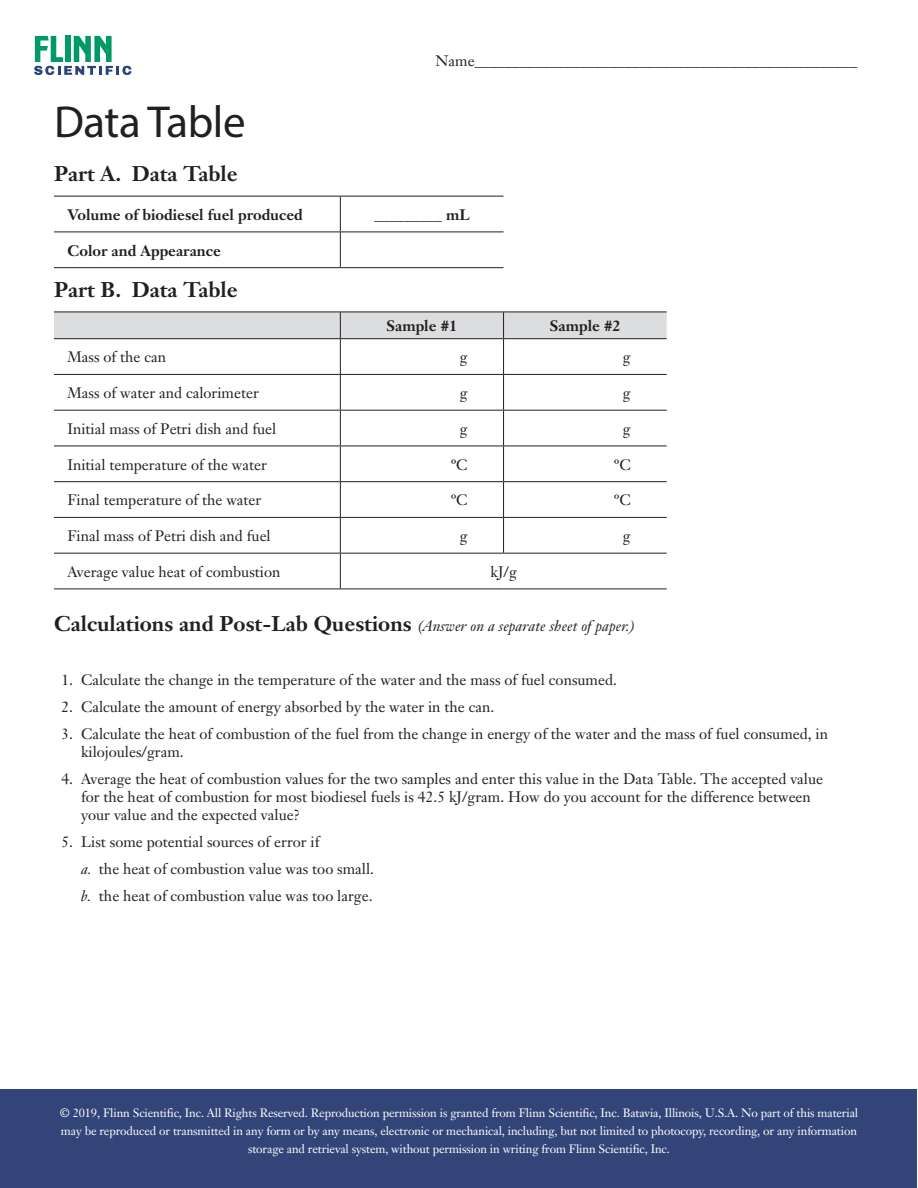
<style>
.page{position:relative;width:918px;height:1188px;background:#fff}
.page>*{position:absolute;margin:0;border:0;box-sizing:border-box;transform-origin:0 0}
.Headline{font:45px "Myriad Pro";letter-spacing:-.01em;color:#231f20}
.Sidehead{font:700 21px "Janson Text";color:#231f20}
.d_body{font:15px/18px "Janson Text";color:#231f20}
.Body{font:15px "Janson Text";color:#231f20}
.d_a_b_c__s{font:15px "Janson Text";color:#231f20}
.Body-2{font:700 15px "Janson Text";color:#231f20}
.t1{font:12px/18px "Janson Text";letter-spacing:-.01em;color:#fff;text-align:center}
.s1{font-weight:400;font-style:italic;font-size:15px}
.s2{font-style:italic}
</style>
<div class="page">
<div style="left:1px;top:1089px;width:916px;height:99px;background:#324478"></div>
<svg style="left:34px;top:36px;width:97px;height:39px"></svg>
<hr style="left:54px;top:196px;width:286px;height:1px;background:#231f20">
<hr style="left:340px;top:196px;width:164px;height:1px;background:#231f20">
<hr style="left:340px;top:196px;width:1px;height:36px;background:#231f20">
<hr style="left:54px;top:232px;width:286px;height:1px;background:#231f20">
<hr style="left:340px;top:232px;width:164px;height:1px;background:#231f20">
<hr style="left:340px;top:232px;width:1px;height:35px;background:#231f20">
<hr style="left:54px;top:267px;width:286px;height:1px;background:#231f20">
<hr style="left:340px;top:267px;width:164px;height:1px;background:#231f20">
<div style="left:54px;top:312px;width:613px;height:26px;background:#dcdddf"></div>
<hr style="left:54px;top:338px;width:286px;height:1px;background:#231f20">
<hr style="left:340px;top:338px;width:164px;height:1px;background:#231f20">
<hr style="left:340px;top:339px;width:1px;height:35px;background:#231f20">
<hr style="left:504px;top:338px;width:163px;height:1px;background:#231f20">
<hr style="left:503px;top:339px;width:1px;height:35px;background:#231f20">
<hr style="left:54px;top:374px;width:286px;height:1px;background:#231f20">
<hr style="left:340px;top:374px;width:164px;height:1px;background:#231f20">
<hr style="left:340px;top:375px;width:1px;height:35px;background:#231f20">
<hr style="left:504px;top:374px;width:163px;height:1px;background:#231f20">
<hr style="left:503px;top:375px;width:1px;height:35px;background:#231f20">
<hr style="left:54px;top:410px;width:286px;height:1px;background:#231f20">
<hr style="left:340px;top:410px;width:164px;height:1px;background:#231f20">
<hr style="left:340px;top:411px;width:1px;height:35px;background:#231f20">
<hr style="left:504px;top:410px;width:163px;height:1px;background:#231f20">
<hr style="left:503px;top:411px;width:1px;height:35px;background:#231f20">
<hr style="left:54px;top:446px;width:286px;height:1px;background:#231f20">
<hr style="left:340px;top:446px;width:164px;height:1px;background:#231f20">
<hr style="left:340px;top:446px;width:1px;height:35px;background:#231f20">
<hr style="left:504px;top:446px;width:163px;height:1px;background:#231f20">
<hr style="left:503px;top:446px;width:1px;height:35px;background:#231f20">
<hr style="left:54px;top:481px;width:286px;height:1px;background:#231f20">
<hr style="left:340px;top:481px;width:164px;height:1px;background:#231f20">
<hr style="left:340px;top:482px;width:1px;height:35px;background:#231f20">
<hr style="left:504px;top:481px;width:163px;height:1px;background:#231f20">
<hr style="left:503px;top:482px;width:1px;height:35px;background:#231f20">
<hr style="left:54px;top:517px;width:286px;height:1px;background:#231f20">
<hr style="left:340px;top:517px;width:164px;height:1px;background:#231f20">
<hr style="left:340px;top:518px;width:1px;height:35px;background:#231f20">
<hr style="left:504px;top:517px;width:163px;height:1px;background:#231f20">
<hr style="left:503px;top:518px;width:1px;height:35px;background:#231f20">
<hr style="left:54px;top:553px;width:286px;height:1px;background:#231f20">
<hr style="left:340px;top:553px;width:164px;height:1px;background:#231f20">
<hr style="left:340px;top:554px;width:1px;height:35px;background:#231f20">
<hr style="left:504px;top:553px;width:163px;height:1px;background:#231f20">
<hr style="left:54px;top:589px;width:286px;height:1px;background:#231f20">
<hr style="left:340px;top:589px;width:164px;height:1px;background:#231f20">
<hr style="left:504px;top:589px;width:163px;height:1px;background:#231f20">
<p class="d_a_b_c__s" style="left:436px;top:51px;width:423px">Name___________________________________________________</p>
<p class="Headline" style="left:54px;top:94px;width:193px">Data Table</p>
<p class="Sidehead" style="left:54px;top:160px;width:185px">Part A. Data Table</p>
<p class="Body-2" style="left:68px;top:205px;width:237px">Volume of biodiesel fuel produced</p>
<p class="Body-2" style="left:374px;top:205px;width:97px">_________ mL</p>
<p class="Body-2" style="left:68px;top:241px;width:155px">Color and Appearance</p>
<p class="Sidehead" style="left:54px;top:276px;width:185px">Part B. Data Table</p>
<p class="Body-2" style="left:387px;top:316px;width:72px">Sample #1</p>
<p class="Body-2" style="left:550px;top:316px;width:72px">Sample #2</p>
<p class="Body" style="left:68px;top:348px;width:100px">Mass of the can</p>
<p class="Body" style="left:460px;top:348px;width:9px">g</p>
<p class="Body" style="left:623px;top:348px;width:9px">g</p>
<p class="Body" style="left:68px;top:383px;width:193px">Mass of water and calorimeter</p>
<p class="Body" style="left:460px;top:383px;width:9px">g</p>
<p class="Body" style="left:623px;top:383px;width:9px">g</p>
<p class="Body" style="left:68px;top:419px;width:210px">Initial mass of Petri dish and fuel</p>
<p class="Body" style="left:460px;top:419px;width:9px">g</p>
<p class="Body" style="left:623px;top:419px;width:9px">g</p>
<p class="Body" style="left:68px;top:455px;width:201px">Initial temperature of the water</p>
<p class="Body" style="left:451px;top:455px;width:18px">ºC</p>
<p class="Body" style="left:614px;top:455px;width:18px">ºC</p>
<p class="Body" style="left:68px;top:491px;width:195px">Final temperature of the water</p>
<p class="Body" style="left:451px;top:491px;width:18px">ºC</p>
<p class="Body" style="left:614px;top:491px;width:18px">ºC</p>
<p class="Body" style="left:68px;top:526px;width:205px">Final mass of Petri dish and fuel</p>
<p class="Body" style="left:460px;top:526px;width:9px">g</p>
<p class="Body" style="left:623px;top:526px;width:9px">g</p>
<p class="Body" style="left:68px;top:562px;width:214px">Average value heat of combustion</p>
<p class="Body" style="left:491px;top:562px;width:28px">kJ/g</p>
<p class="Sidehead" style="left:54px;top:610px;width:582px">Calculations and Post-Lab Questions <span class="s1">(Answer on a separate sheet of paper.)</span></p>
<p class="d_body" style="left:62px;top:671px;width:557px">1. Calculate the change in the temperature of the water and the mass of fuel consumed.</p>
<p class="d_body" style="left:62px;top:698px;width:434px">2. Calculate the amount of energy absorbed by the water in the can.</p>
<p class="d_body" style="left:81px;top:725px;width:749px;text-indent:-20px">3. Calculate the heat of combustion of the fuel from the change in energy of the water and the mass of fuel consumed, in kilojoules/gram.</p>
<p class="d_body" style="left:81px;top:770px;width:744px;text-indent:-20px">4. Average the heat of combustion values for the two samples and enter this value in the Data Table. The accepted value for the heat of combustion for most biodiesel fuels is 42.5 kJ/gram. How do you account for the difference between your value and the expected value?</p>
<p class="d_body" style="left:62px;top:833px;width:260px">5. List some potential sources of error if</p>
<p class="d_a_b_c__s" style="left:81px;top:860px;width:295px"><span class="s2">a.</span> the heat of combustion value was too small.</p>
<p class="d_a_b_c__s" style="left:81px;top:887px;width:293px"><span class="s2">b.</span> the heat of combustion value was too large.</p>
<p class="t1" style="left:60px;top:1104px;width:800px">© 2019, Flinn Scientific, Inc. All Rights Reserved. Reproduction permission is granted from Flinn Scientific, Inc. Batavia, Illinois, U.S.A. No part of this material may be reproduced or transmitted in any form or by any means, electronic or mechanical, including, but not limited to photocopy, recording, or any information storage and retrieval system, without permission in writing from Flinn Scientific, Inc.</p>
</div>
